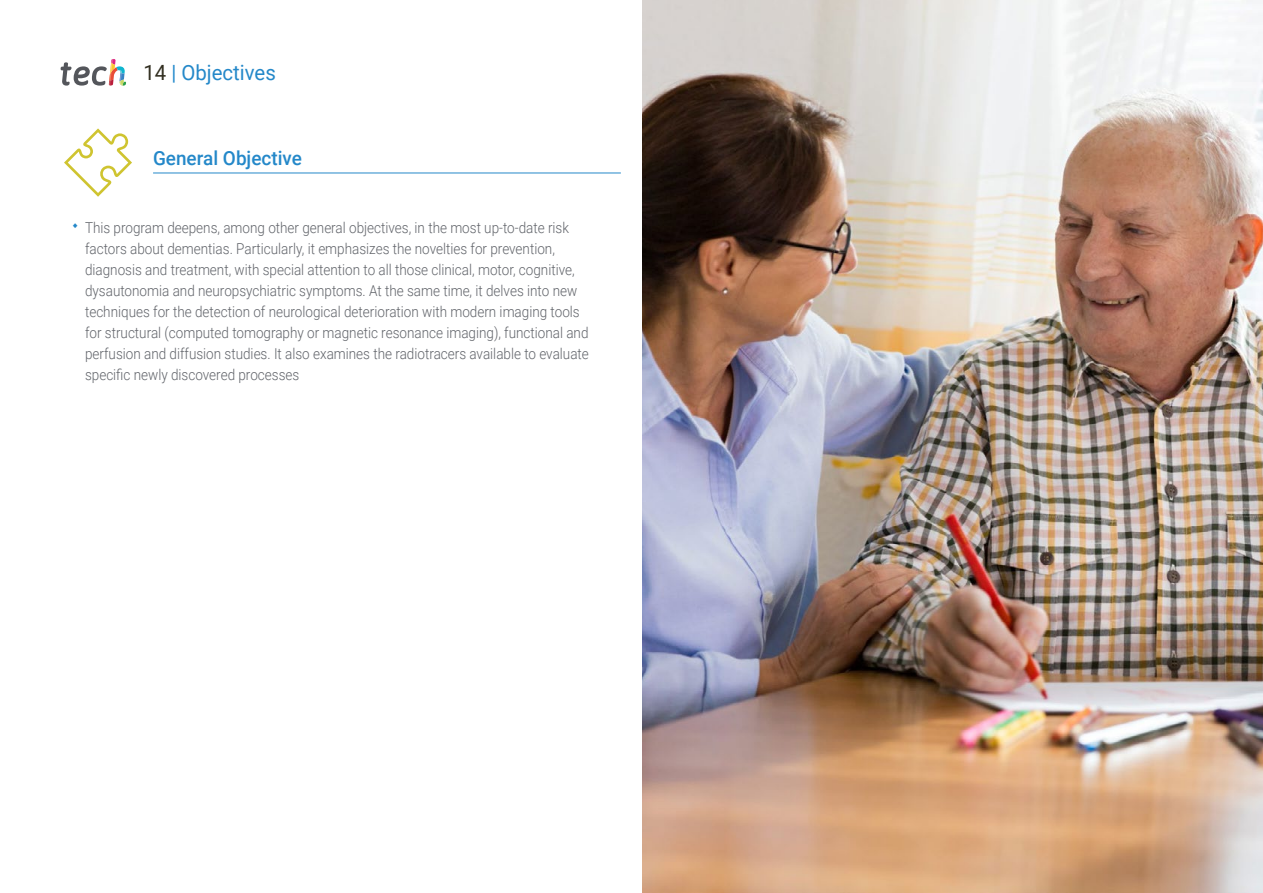
<style>
.page{position:relative;width:1263px;height:893px;background:#fff}
.page>*{position:absolute;margin:0;border:0;box-sizing:border-box;transform-origin:0 0}
.t1{font:21px "Roboto";color:#2488c9}
.t2{font:500 19.5px "Roboto";color:#2488c9}
.t3{font:300 15px/21px "Roboto";color:#61646a;scale:.9 1}
.s1{color:#312e20}
.s2{color:#2289cb}
</style>
<div class="page">
<svg style="left:61px;top:59px;width:65px;height:27px"></svg>
<img style="left:642px;top:0;width:621px;height:893px">
<hr style="left:153px;top:173px;width:468px;height:1px;background:#2488c9">
<svg style="left:64px;top:128px;width:68px;height:69px"></svg>
<h1 class="t1" style="left:144px;top:57px;width:134px"><span class="s1">14</span> <span class="s2">|</span> Objectives</h1>
<h2 class="t2" style="left:153px;top:144px;width:150px">General Objective</h2>
<p class="t3" style="left:85px;top:216px;width:561px">This program deepens, among other general objectives, in the most up-to-date risk factors about dementias. Particularly, it emphasizes the novelties for prevention, diagnosis and treatment, with special attention to all those clinical, motor, cognitive, dysautonomia and neuropsychiatric symptoms. At the same time, it delves into new techniques for the detection of neurological deterioration with modern imaging tools for structural (computed tomography or magnetic resonance imaging), functional and perfusion and diffusion studies. It also examines the radiotracers available to evaluate specific newly discovered processes</p>
</div>
